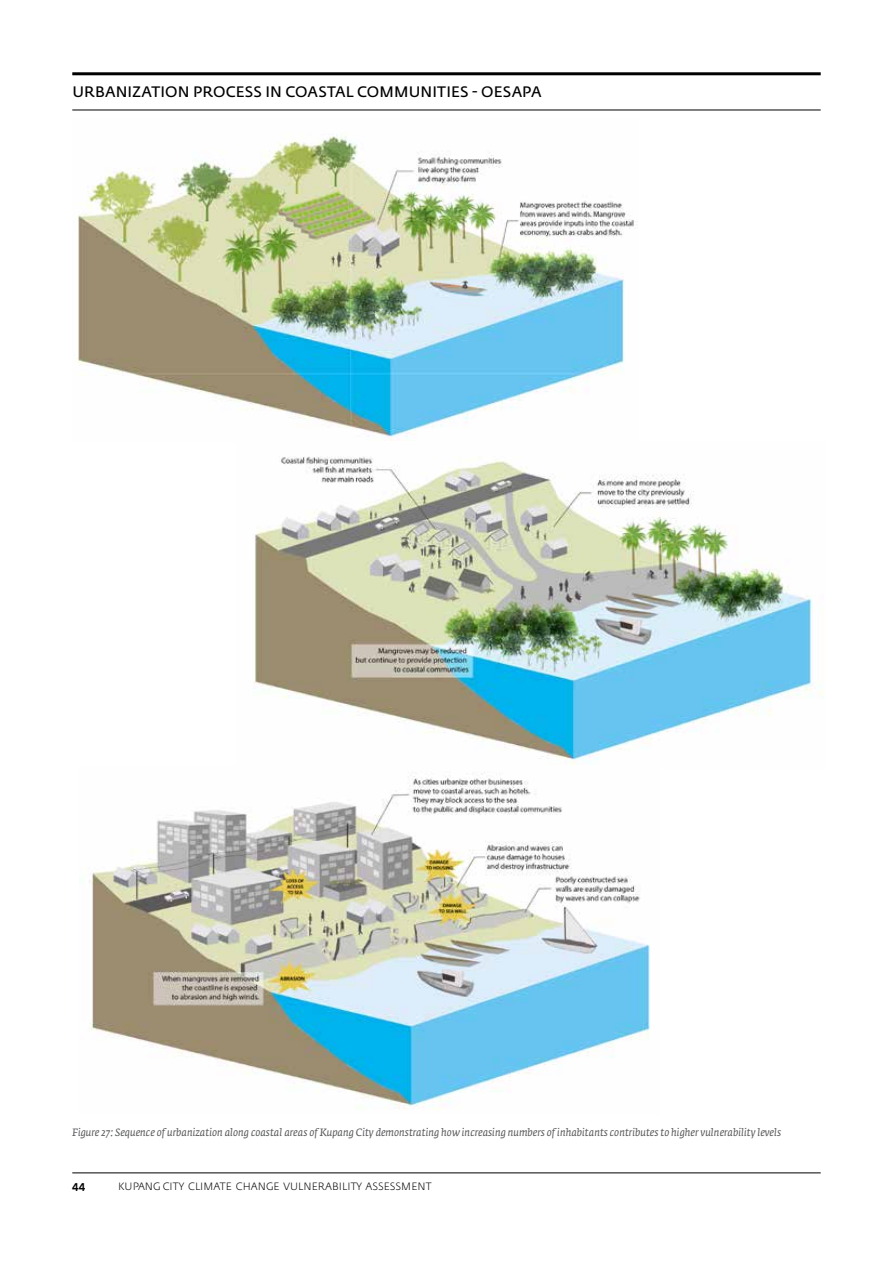
<style>
.page{position:relative;width:893px;height:1263px;background:#fff}
.page>*{position:absolute;margin:0;border:0;box-sizing:border-box;transform-origin:0 0}
.t1{font:15px "Fedra Sans Pro";color:#000}
.t2{font:italic 10.5px "Fedra Serif A Pro";color:#58595b}
.t3{font:300 10.5px "Fedra Sans Pro";letter-spacing:.01em;color:#000}
.t4{font:700 10.5px "News Gothic";color:#000}
</style>
<div class="page">
<hr style="left:72px;top:1172px;width:749px;height:1px;background:#000">
<hr style="left:72px;top:110px;width:749px;height:1px;background:#000">
<hr style="left:72px;top:72px;width:749px;height:3px;background:#000">
<img style="left:77px;top:135px;width:558px;height:306px">
<img style="left:253px;top:456px;width:571px;height:309px">
<img style="left:80px;top:772px;width:570px;height:337px">
<h1 class="t1" style="left:72px;top:83px;width:22px">URBANI</h1>
<h1 class="t1" style="left:132px;top:83px;width:20px">ZATION</h1>
<h1 class="t1" style="left:193px;top:83px;width:11px">PROCESS</h1>
<h1 class="t1" style="left:265px;top:83px;width:31px">IN COASTA</h1>
<h1 class="t1" style="left:346px;top:83px;width:23px">L COMMUNITIES</h1>
<h1 class="t1" style="left:472px;top:83px;width:32px">- OESAPA</h1>
<p class="t2" style="left:72px;top:1125px;width:710px">Figure 27: Sequence of urbanization along coastal areas of Kupang City demonstrating how increasing numbers of inhabitants contributes to higher vulnerability levels</p>
<p class="t4" style="left:72px;top:1180px;width:15px">44</p>
<p class="t3" style="left:118px;top:1180px;width:141px">KUPANG CITY CLI MATE CHANG</p>
<p class="t3" style="left:274px;top:1180px;width:80px">E VU LN ERABI LITY</p>
<p class="t3" style="left:366px;top:1180px;width:60px">ASSESSMENT</p>
</div>
